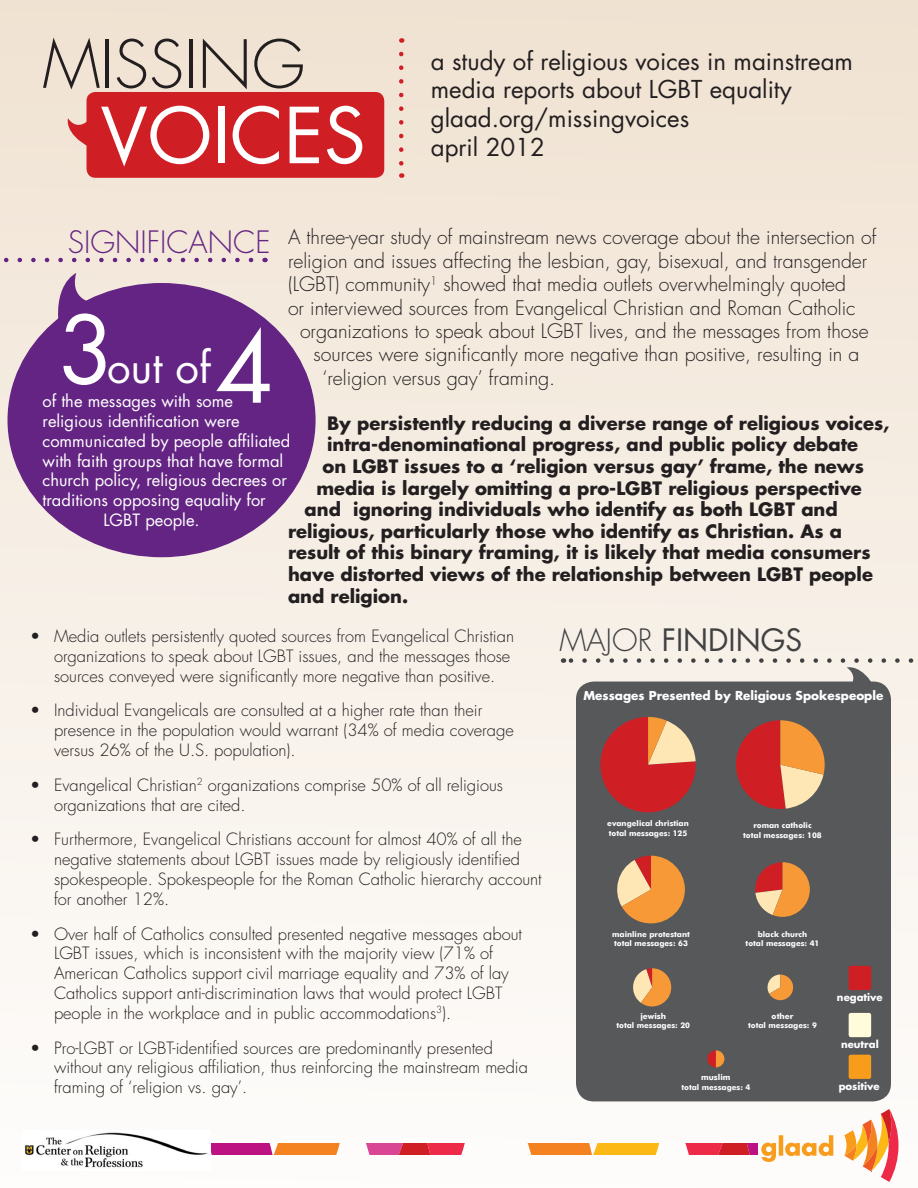
<style>
.page{position:relative;width:918px;height:1188px;background:#fff}
.page>*{position:absolute;margin:0;border:0;box-sizing:border-box;transform-origin:0 0}
.t1{font:94.8px "Futura";color:#fff}
.t2{font:91.8px "Futura";color:#fff}
.t3{font:75px "Futura";color:#fff}
.t4{font:300 64.5px "Futura";color:#231f20}
.t5{font:42px "Futura";color:#fff}
.t6{font:30px "Futura";color:#414142}
.t7{font:300 30px "Futura";color:#642483}
.t8{font:24px/28.8px "Futura";color:#231f20}
.t9{font:300 19.5px "Futura";color:#231f20}
.t10{font:700 18px "Futura";color:#231f20}
.t11{font:300 16.5px/19.8px "Futura";color:#231f20}
.t12{font:16.5px "Futura";color:#fff}
.t13{font:700 12px "Futura";color:#fff}
.t14{font:700 10.2px "Futura";color:#fff}
.t15{font:700 8.1px "Futura BT";color:#fff}
.t16{font:700 7.8px/9.3px "Futura BT";color:#fff;text-align:center}
.s1{font-weight:300}
</style>
<div class="page">
<div style="left:0;top:0;width:918px;height:1188px;background:linear-gradient(to bottom,#f0e2d1,#fdfdfb)"></div>
<svg style="left:50px;top:273px;width:52px;height:53px;background:#c3a6be"></svg>
<div style="left:87px;top:92px;width:297px;height:86px;background:#d01e25;border-radius:9px"></div>
<div style="left:8px;top:284px;width:307px;height:272px;background:#642483;border-radius:50%"></div>
<svg style="left:0;top:258px;width:251px;height:4px"></svg>
<svg style="left:399px;top:54px;width:5px;height:124px"></svg>
<svg style="left:64px;top:118px;width:23px;height:29px"></svg>
<div style="left:576px;top:682px;width:315px;height:419px;background:#57585a;border-radius:18px"></div>
<svg style="left:570px;top:658px;width:348px;height:32px"></svg>
<svg style="left:600px;top:717px;width:96px;height:96px"></svg>
<svg style="left:617px;top:856px;width:68px;height:67px"></svg>
<svg style="left:736px;top:720px;width:89px;height:89px"></svg>
<svg style="left:755px;top:862px;width:55px;height:55px"></svg>
<svg style="left:633px;top:968px;width:38px;height:38px"></svg>
<svg style="left:707px;top:1050px;width:17px;height:17px"></svg>
<svg style="left:767px;top:975px;width:26px;height:25px"></svg>
<div style="left:849px;top:966px;width:22px;height:24px;background:#d01e25;border-radius:2px"></div>
<div style="left:849px;top:1013px;width:22px;height:24px;background:#fffcdc;border-radius:2px"></div>
<div style="left:849px;top:1055px;width:22px;height:24px;background:#f89c1c;border-radius:2px"></div>
<svg style="left:210px;top:1144px;width:267px;height:11px"></svg>
<svg style="left:844px;top:1109px;width:54px;height:73px"></svg>
<svg style="left:486px;top:1135px;width:347px;height:27px"></svg>
<img style="left:23px;top:1131px;width:187px;height:39px">
<p class="t4" style="left:42px;top:23px;width:264px">MISSING</p>
<p class="t3" style="left:101px;top:84px;width:267px">VOICES</p>
<p class="t8" style="left:431px;top:46px;width:424px">a study of religious voices in mainstream media reports about LGBT equality glaad.org/missingvoices<br>april 2012</p>
<p class="t9" style="left:288px;top:225px;width:590px">A three-year study of mainstream news coverage about the intersection of</p>
<p class="t9" style="left:288px;top:248px;width:581px">religion and issues affecting the lesbian, gay, bisexual, and transgender</p>
<p class="t9" style="left:288px;top:272px;width:560px">(LGBT) community<sup>1</sup> showed that media outlets overwhelmingly quoted</p>
<p class="t9" style="left:288px;top:295px;width:569px">or interviewed sources from Evangelical Christian and Roman Catholic</p>
<p class="t9" style="left:300px;top:318px;width:570px">organizations to speak about LGBT lives, and the messages from those</p>
<p class="t9" style="left:314px;top:342px;width:547px">sources were significantly more negative than positive, resulting in a</p>
<p class="t9" style="left:322px;top:365px;width:234px">‘religion versus gay’ framing.</p>
<p class="t10" style="left:327px;top:411px;width:564px">By persistently reducing a diverse range of religious voices,</p>
<p class="t10" style="left:327px;top:432px;width:533px">intra-denominational progress, and public policy debate</p>
<p class="t10" style="left:322px;top:454px;width:543px">on LGBT issues to a ‘religion versus gay’ frame, the news</p>
<p class="t10" style="left:316px;top:475px;width:547px">media is largely omitting a pro-LGBT religious perspective</p>
<p class="t10" style="left:304px;top:497px;width:535px">and ignoring individuals who identify as both LGBT and</p>
<p class="t10" style="left:288px;top:519px;width:556px">religious, particularly those who identify as Christian. As a</p>
<p class="t10" style="left:288px;top:540px;width:584px">result of this binary framing, it is likely that media consumers</p>
<p class="t10" style="left:288px;top:562px;width:587px">have distorted views of the relationship between LGBT people</p>
<p class="t10" style="left:288px;top:583px;width:122px">and religion.</p>
<p class="t11" style="left:54px;top:626px;width:462px;text-indent:-24px">• Media outlets persistently quoted sources from Evangelical Christian organizations to speak about LGBT issues, and the messages those sources conveyed were significantly more negative than positive.</p>
<p class="t11" style="left:54px;top:701px;width:461px;text-indent:-24px">• Individual Evangelicals are consulted at a higher rate than their presence in the population would warrant (34% of media coverage versus 26% of the U.S. population).</p>
<p class="t11" style="left:54px;top:775px;width:451px;text-indent:-24px">• Evangelical Christian<sup>2</sup> organizations comprise 50% of all religious organizations that are cited.</p>
<p class="t11" style="left:54px;top:830px;width:489px;text-indent:-24px">• Furthermore, Evangelical Christians account for almost 40% of all the negative statements about LGBT issues made by religiously identified spokespeople. Spokespeople for the Roman Catholic hierarchy account for another 12%.</p>
<p class="t11" style="left:54px;top:924px;width:469px;text-indent:-24px">• Over half of Catholics consulted presented negative messages about LGBT issues, which is inconsistent with the majority view (71% of American Catholics support civil marriage equality and 73% of lay Catholics support anti-discrimination laws that would protect LGBT people in the workplace and in public accommodations<sup>3</sup>).</p>
<p class="t11" style="left:54px;top:1038px;width:476px;text-indent:-24px">• Pro-LGBT or LGBT-identified sources are predominantly presented without any religious affiliation, thus reinforcing the mainstream media framing of ‘religion vs. gay’.</p>
<p class="t7" style="left:68px;top:222px;width:204px">SIGNIFICANCE</p>
<p class="t2" style="left:58px;top:287px;width:58px">3</p>
<p class="t1" style="left:216px;top:303px;width:60px">4</p>
<p class="t5" style="left:107px;top:339px;width:105px">out of</p>
<p class="t12" style="left:42px;top:390px;width:192px">of the messages with some</p>
<p class="t12" style="left:42px;top:410px;width:199px">religious identification were</p>
<p class="t12" style="left:42px;top:429px;width:249px">communicated by people affiliated</p>
<p class="t12" style="left:42px;top:449px;width:242px">with faith groups that have formal</p>
<p class="t12" style="left:42px;top:469px;width:246px">church policy, religious decrees or</p>
<p class="t12" style="left:42px;top:489px;width:225px">traditions opposing equality for</p>
<p class="t12" style="left:103px;top:509px;width:98px">LGBT people.</p>
<p class="t6" style="left:560px;top:620px;width:244px"><span class="s1">MAJOR</span> FINDINGS</p>
<p class="t13" style="left:584px;top:687px;width:301px">Messages Presented by Religious Spokespeople</p>
<p class="t16" style="left:607px;top:819px;width:83px;text-align:left">evangelical christian total messages: 125</p>
<p class="t16" style="left:743px;top:821px;width:80px">roman catholic<br>total messages: 108</p>
<p class="t16" style="left:612px;top:929px;width:79px;text-align:left">mainline protestant total messages: 63</p>
<p class="t16" style="left:746px;top:929px;width:75px">black church<br>total messages: 41</p>
<p class="t14" style="left:837px;top:990px;width:47px">negative</p>
<p class="t14" style="left:841px;top:1037px;width:39px">neutral</p>
<p class="t14" style="left:839px;top:1079px;width:43px">positive</p>
<p class="t15" style="left:640px;top:1011px;width:27px">jewish</p>
<p class="t16" style="left:616px;top:1021px;width:75px">total messages: 20</p>
<p class="t15" style="left:772px;top:1011px;width:23px">other</p>
<p class="t16" style="left:748px;top:1021px;width:70px">total messages: 9</p>
<p class="t15" style="left:701px;top:1073px;width:31px">muslim</p>
<p class="t16" style="left:681px;top:1082px;width:70px">total messages: 4</p>
</div>
